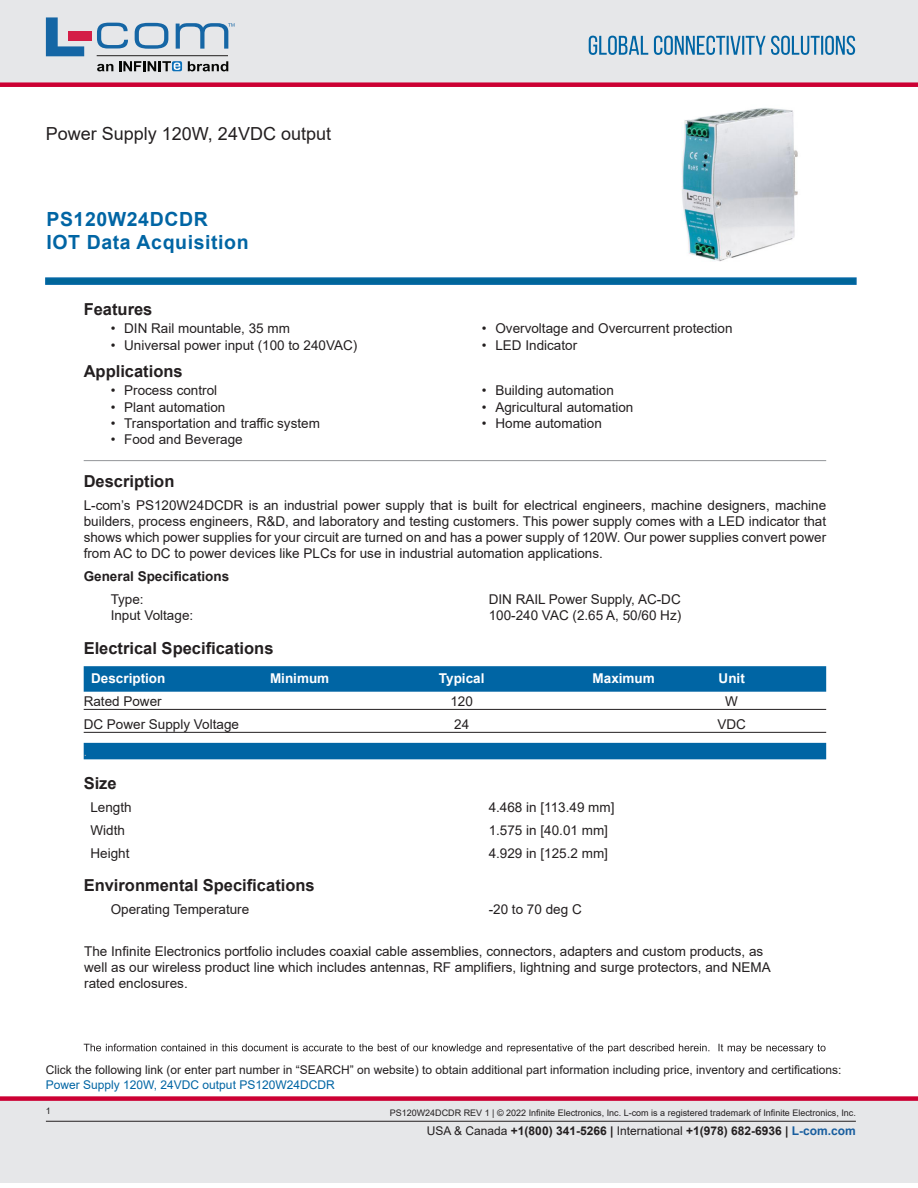
<style>
.page{position:relative;width:918px;height:1188px;background:#fff}
.page>*{position:absolute;margin:0;border:0;box-sizing:border-box;transform-origin:0 0}
.PN{font:700 19.5px "Arial";letter-spacing:.03em;color:#0065a4}
.Web_Description_Para{font:18px "Arial";color:#231f20}
.Head1{font:700 16.5px "Arial";color:#231f20}
.MarketingDescription{font:700 16.5px "Arial";color:#231f20}
.Specs_Para{font:700 16.5px "Arial";color:#231f20}
.MarketingDescription-2{font:13.5px/16.2px "Arial";color:#231f20;text-align:justify}
.Web_Description_Para-2{font:13.5px/16.2px "Arial";color:#231f20}
.Specs_Para-2{font:13.5px "Arial";color:#231f20}
.Head1-2{font:700 13.5px "Arial";color:#fff}
.MarketingDescription-3{font:700 13.5px "Arial";color:#231f20}
.Description_and_PN_L{font:12px/14.4px "Arial";color:#231f20}
.t1{font:700 12px "Arial";color:#231f20}
.Table-Body{font:12px "Arial";color:#a8a9ad}
.t2{font:9px "Arial";color:#231f20}
.s1{color:#0065a4}
.s2{font-weight:400}
.s3{color:#175d9e}
</style>
<div class="page">
<div style="left:0;top:1101px;width:918px;height:82px;background:#e6e7e9"></div>
<div style="left:0;top:1096px;width:918px;height:5px;background:#c03"></div>
<div style="left:0;top:0;width:918px;height:83px;background:#e6e7e9"></div>
<div style="left:0;top:82px;width:918px;height:5px;background:#c03"></div>
<hr style="left:46px;top:1121px;width:810px;height:1px;background:#231f20">
<svg style="left:589px;top:36px;width:266px;height:19px"></svg>
<svg style="left:45px;top:277px;width:812px;height:8px;background:#0f6ea3"></svg>
<hr style="left:97px;top:55px;width:131px;height:1px;background:#211e1e">
<svg style="left:46px;top:17px;width:38px;height:39px"></svg>
<svg style="left:135px;top:23px;width:33px;height:26px"></svg>
<svg style="left:97px;top:23px;width:31px;height:25px"></svg>
<div style="left:69px;top:31px;width:23px;height:10px;background:#d41e47"></div>
<svg style="left:172px;top:61px;width:10px;height:10px"></svg>
<svg style="left:119px;top:61px;width:61px;height:10px"></svg>
<svg style="left:188px;top:61px;width:40px;height:10px"></svg>
<svg style="left:97px;top:64px;width:16px;height:7px"></svg>
<svg style="left:176px;top:23px;width:59px;height:26px"></svg>
<img style="left:681px;top:107px;width:117px;height:155px">
<hr style="left:84px;top:460px;width:742px;height:1px;background:#939598">
<div style="left:84px;top:666px;width:742px;height:26px;background:#0065a4"></div>
<hr style="left:84px;top:709px;width:742px;height:1px;background:#231f20">
<hr style="left:84px;top:732px;width:742px;height:1px;background:#231f20">
<div style="left:84px;top:743px;width:742px;height:16px;background:#0065a4"></div>
<svg style="left:84px;top:1044px;width:742px;height:9px"></svg>
<h1 class="Web_Description_Para" style="left:46px;top:121px;width:287px">Power Supply 120W, 24VDC output</h1>
<p class="PN" style="left:46px;top:205px;width:163px">PS120W24DCDR</p>
<p class="PN" style="left:46px;top:229px;width:204px">IOT Data Acquisition</p>
<p class="Head1" style="left:84px;top:297px;width:70px">Features</p>
<p class="MarketingDescription-2" style="left:111px;top:320px;width:181px">• DIN Rail mountable, 35 mm</p>
<p class="MarketingDescription-2" style="left:111px;top:337px;width:248px">• Universal power input (100 to 240VAC)</p>
<p class="Head1" style="left:84px;top:359px;width:101px">Applications</p>
<p class="MarketingDescription-2" style="left:111px;top:383px;width:108px">• Process control</p>
<p class="MarketingDescription-2" style="left:111px;top:399px;width:116px">• Plant automation</p>
<p class="MarketingDescription-2" style="left:111px;top:415px;width:211px">• Transportation and traffic system</p>
<p class="MarketingDescription-2" style="left:111px;top:431px;width:134px">• Food and Beverage</p>
<p class="MarketingDescription-2" style="left:482px;top:320px;width:252px">• Overvoltage and Overcurrent protection</p>
<p class="MarketingDescription-2" style="left:482px;top:337px;width:97px">• LED Indicator</p>
<p class="MarketingDescription-2" style="left:482px;top:383px;width:134px">• Building automation</p>
<p class="MarketingDescription-2" style="left:482px;top:399px;width:153px">• Agricultural automation</p>
<p class="MarketingDescription-2" style="left:482px;top:415px;width:122px">• Home automation</p>
<p class="Head1" style="left:84px;top:469px;width:92px">Description</p>
<p class="MarketingDescription-2" style="left:84px;top:497px;width:744px">L-com’s PS120W24DCDR is an industrial power supply that is built for electrical engineers, machine designers, machine builders, process engineers, R&amp;D, and laboratory and testing customers. This power supply comes with a LED indicator that shows which power supplies for your circuit are turned on and has a power supply of 120W. Our power supplies convert power from AC to DC to power devices like PLCs for use in industrial automation applications.</p>
<p class="MarketingDescription-3" style="left:84px;top:567px;width:147px">General Specifications</p>
<p class="Specs_Para-2" style="left:111px;top:590px;width:35px">Type:</p>
<p class="Specs_Para-2" style="left:489px;top:590px;width:194px">DIN RAIL Power Supply, AC-DC</p>
<p class="Specs_Para-2" style="left:111px;top:606px;width:84px">Input Voltage:</p>
<p class="Specs_Para-2" style="left:489px;top:606px;width:194px">100-240 VAC (2.65 A, 50/60 Hz)</p>
<p class="Head1" style="left:84px;top:636px;width:191px">Electrical Specifications</p>
<p class="Head1-2" style="left:91px;top:669px;width:76px">Description</p>
<p class="Head1-2" style="left:270px;top:669px;width:61px">Minimum</p>
<p class="Head1-2" style="left:439px;top:669px;width:47px">Typical</p>
<p class="Head1-2" style="left:593px;top:669px;width:64px">Maximum</p>
<p class="Head1-2" style="left:719px;top:669px;width:28px">Unit</p>
<p class="MarketingDescription-2" style="left:84px;top:693px;width:80px">Rated Power</p>
<p class="MarketingDescription-2" style="left:450px;top:693px;width:24px">120</p>
<p class="MarketingDescription-2" style="left:725px;top:693px;width:14px">W</p>
<p class="MarketingDescription-2" style="left:84px;top:716px;width:157px">DC Power Supply Voltage</p>
<p class="MarketingDescription-2" style="left:454px;top:716px;width:17px">24</p>
<p class="MarketingDescription-2" style="left:717px;top:716px;width:30px">VDC</p>
<p class="Table-Body" style="left:84px;top:743px;width:5px">.</p>
<p class="Specs_Para" style="left:84px;top:771px;width:35px">Size</p>
<p class="Specs_Para-2" style="left:90px;top:798px;width:43px">Length</p>
<p class="Specs_Para-2" style="left:489px;top:798px;width:127px">4.468 in [113.49 mm]</p>
<p class="Specs_Para-2" style="left:90px;top:821px;width:36px">Width</p>
<p class="Specs_Para-2" style="left:489px;top:821px;width:121px">1.575 in [40.01 mm]</p>
<p class="Specs_Para-2" style="left:90px;top:844px;width:41px">Height</p>
<p class="Specs_Para-2" style="left:489px;top:844px;width:121px">4.929 in [125.2 mm]</p>
<p class="MarketingDescription" style="left:84px;top:874px;width:233px">Environmental Specifications</p>
<p class="Specs_Para-2" style="left:111px;top:900px;width:140px">Operating Temperature</p>
<p class="Specs_Para-2" style="left:489px;top:900px;width:95px">-20 to 70 deg C</p>
<h1 class="Web_Description_Para-2" style="left:84px;top:943px;width:688px">The Infinite Electronics portfolio includes coaxial cable assemblies, connectors, adapters and custom products, as well as our wireless product line which includes antennas, RF amplifiers, lightning and surge protectors, and NEMA rated enclosures.</h1>
<p class="Description_and_PN_L" style="left:46px;top:1063px;width:797px">Click the following link (or enter part number in “SEARCH” on website) to obtain additional part information including price, inventory and certifications:<br><span class="s1">Power Supply 120W, 24VDC output PS120W24DCDR</span></p>
<p class="t2" style="left:46px;top:1105px;width:7px">1</p>
<p class="t2" style="left:390px;top:1107px;width:468px">PS120W24DCDR REV 1 | © 2022 Infinite Electronics, Inc. L-com is a registered trademark of Infinite Electronics, Inc.</p>
<p class="t1" style="left:427px;top:1122px;width:430px"><span class="s2">USA &amp; Canada</span> +1(800) 341-5266 | <span class="s2">International</span> +1(978) 682-6936 | <span class="s3">L-com.com</span></p>
</div>
